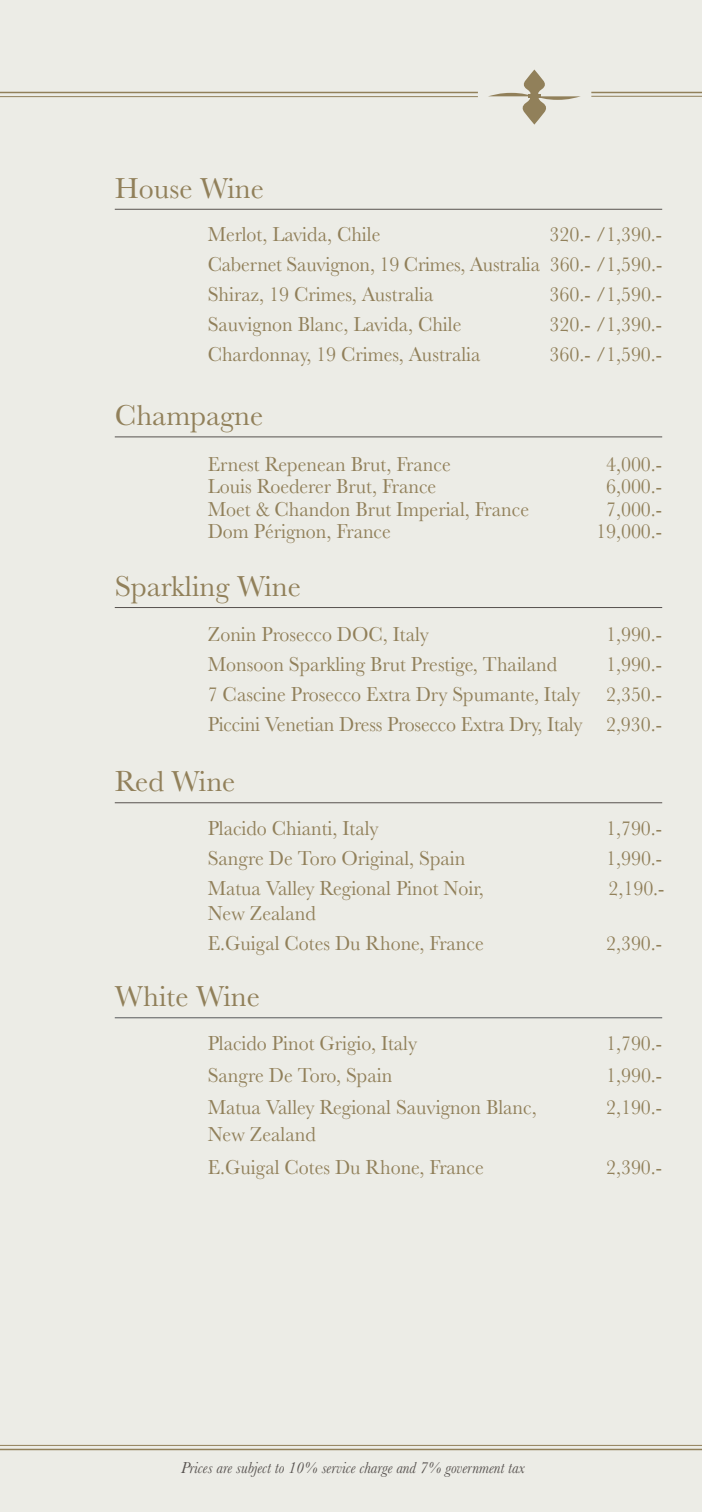
<style>
.page{position:relative;width:702px;height:1512px;background:#ecece6}
.page>*{position:absolute;margin:0;border:0;box-sizing:border-box;transform-origin:0 0}
.t1{font:30px "Baskerville";color:#91805a}
.Paragraph_Style_2{font:21px "Baskerville";color:#91805a;scale:.95 1}
.t2{font:italic 16.5px "Baskerville";color:#57524f;scale:.95 1}
</style>
<div class="page">
<svg style="left:488px;top:70px;width:93px;height:55px"></svg>
<hr style="left:0;top:92px;width:478px;height:1px;background:#91805a">
<hr style="left:0;top:96px;width:478px;height:1px;background:#91805a">
<hr style="left:591px;top:92px;width:111px;height:1px;background:#91805a">
<hr style="left:591px;top:96px;width:111px;height:1px;background:#91805a">
<hr style="left:0;top:1449px;width:702px;height:1px;background:#91805a">
<hr style="left:0;top:1445px;width:702px;height:1px;background:#91805a">
<hr style="left:115px;top:209px;width:547px;height:1px;background:#57524f">
<hr style="left:115px;top:607px;width:547px;height:1px;background:#57524f">
<hr style="left:115px;top:437px;width:547px;height:1px;background:#57524f">
<hr style="left:115px;top:802px;width:547px;height:1px;background:#57524f">
<hr style="left:115px;top:1017px;width:547px;height:1px;background:#57585a">
<p class="t1" style="left:115px;top:169px;width:151px">House Wine</p>
<p class="Paragraph_Style_2" style="left:208px;top:221px;width:183px">Merlot, Lavida, Chile</p>
<p class="Paragraph_Style_2" style="left:550px;top:221px;width:120px">320.- /1,390.-</p>
<p class="Paragraph_Style_2" style="left:208px;top:251px;width:480px">Cabernet Sauvignon, 19 Crimes, Australia 360.- /1,590.-</p>
<p class="Paragraph_Style_2" style="left:208px;top:281px;width:239px">Shiraz, 19 Crimes, Australia</p>
<p class="Paragraph_Style_2" style="left:550px;top:281px;width:120px">360.- /1,590.-</p>
<p class="Paragraph_Style_2" style="left:208px;top:311px;width:269px">Sauvignon Blanc, Lavida, Chile</p>
<p class="Paragraph_Style_2" style="left:550px;top:311px;width:120px">320.- /1,390.-</p>
<p class="Paragraph_Style_2" style="left:208px;top:341px;width:289px">Chardonnay, 19 Crimes, Australia</p>
<p class="Paragraph_Style_2" style="left:550px;top:341px;width:120px">360.- /1,590.-</p>
<p class="t1" style="left:115px;top:397px;width:150px">Champagne</p>
<p class="Paragraph_Style_2" style="left:208px;top:451px;width:257px">Ernest Repenean Brut, France</p>
<p class="Paragraph_Style_2" style="left:606px;top:451px;width:61px">4,000.-</p>
<p class="Paragraph_Style_2" style="left:208px;top:473px;width:242px">Louis Roederer Brut, France</p>
<p class="Paragraph_Style_2" style="left:606px;top:473px;width:61px">6,000.-</p>
<p class="Paragraph_Style_2" style="left:208px;top:496px;width:340px">Moet &amp; Chandon Brut Imperial, France</p>
<p class="Paragraph_Style_2" style="left:606px;top:496px;width:61px">7,000.-</p>
<p class="Paragraph_Style_2" style="left:208px;top:518px;width:194px">Dom Pérignon, France</p>
<p class="Paragraph_Style_2" style="left:596px;top:518px;width:71px">19,000.-</p>
<p class="t1" style="left:115px;top:567px;width:188px">Sparkling Wine</p>
<p class="Paragraph_Style_2" style="left:208px;top:621px;width:234px">Zonin Prosecco DOC, Italy</p>
<p class="Paragraph_Style_2" style="left:606px;top:621px;width:61px">1,990.-</p>
<p class="Paragraph_Style_2" style="left:208px;top:651px;width:369px">Monsoon Sparkling Brut Prestige, Thailand</p>
<p class="Paragraph_Style_2" style="left:606px;top:651px;width:61px">1,990.-</p>
<p class="Paragraph_Style_2" style="left:208px;top:681px;width:480px">7 Cascine Prosecco Extra Dry Spumante, Italy 2,350.-</p>
<p class="Paragraph_Style_2" style="left:208px;top:711px;width:480px">Piccini Venetian Dress Prosecco Extra Dry, Italy 2,930.-</p>
<p class="t1" style="left:115px;top:762px;width:122px">Red Wine</p>
<p class="Paragraph_Style_2" style="left:208px;top:815px;width:182px">Placido Chianti, Italy</p>
<p class="Paragraph_Style_2" style="left:606px;top:815px;width:61px">1,790.-</p>
<p class="Paragraph_Style_2" style="left:208px;top:845px;width:273px">Sangre De Toro Original, Spain</p>
<p class="Paragraph_Style_2" style="left:606px;top:845px;width:61px">1,990.-</p>
<p class="Paragraph_Style_2" style="left:208px;top:875px;width:292px">Matua Valley Regional Pinot Noir,</p>
<p class="Paragraph_Style_2" style="left:608px;top:875px;width:61px">2,190.-</p>
<p class="Paragraph_Style_2" style="left:208px;top:900px;width:115px">New Zealand</p>
<p class="Paragraph_Style_2" style="left:208px;top:930px;width:292px">E.Guigal Cotes Du Rhone, France</p>
<p class="Paragraph_Style_2" style="left:606px;top:930px;width:61px">2,390.-</p>
<p class="t1" style="left:115px;top:977px;width:147px">White Wine</p>
<p class="Paragraph_Style_2" style="left:208px;top:1030px;width:222px">Placido Pinot Grigio, Italy</p>
<p class="Paragraph_Style_2" style="left:606px;top:1030px;width:61px">1,790.-</p>
<p class="Paragraph_Style_2" style="left:208px;top:1062px;width:196px">Sangre De Toro, Spain</p>
<p class="Paragraph_Style_2" style="left:606px;top:1062px;width:61px">1,990.-</p>
<p class="Paragraph_Style_2" style="left:208px;top:1094px;width:348px">Matua Valley Regional Sauvignon Blanc,</p>
<p class="Paragraph_Style_2" style="left:606px;top:1094px;width:61px">2,190.-</p>
<p class="Paragraph_Style_2" style="left:208px;top:1121px;width:115px">New Zealand</p>
<p class="Paragraph_Style_2" style="left:208px;top:1153px;width:292px">E.Guigal Cotes Du Rhone, France</p>
<p class="Paragraph_Style_2" style="left:606px;top:1153px;width:61px">2,390.-</p>
<p class="t2" style="left:181px;top:1457px;width:363px">Prices are subject to 10% service charge and 7% government tax</p>
</div>
